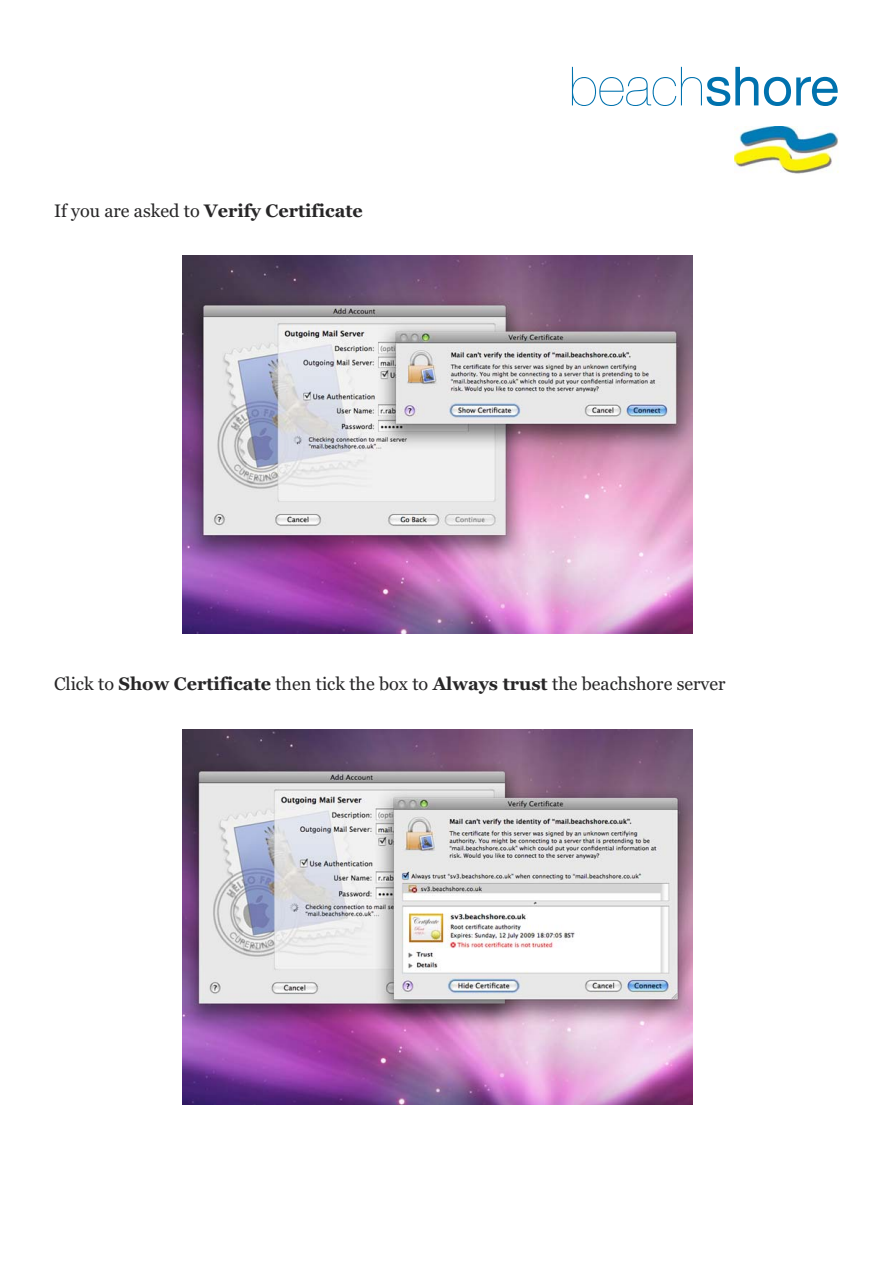
<style>
.page{position:relative;width:893px;height:1263px;background:#fff}
.page>*{position:absolute;margin:0;border:0;box-sizing:border-box;transform-origin:0 0}
.t1{font:200 54px "Helvetica Neue";color:#0072ae}
.t2{font:18px "Georgia";color:#272627}
.t3{font:700 18px "Georgia";color:#272627}
.s1{font-weight:400}
.s2{font-weight:700}
</style>
<div class="page">
<img style="left:183px;top:256px;width:510px;height:377px">
<img style="left:734px;top:126px;width:105px;height:48px">
<img style="left:183px;top:729px;width:510px;height:376px">
<p class="t3" style="left:54px;top:200px;width:310px"><span class="s1">If you are asked to</span> Verify Certificate</p>
<p class="t1" style="left:569px;top:67px;width:271px">beach<span class="s1">shore</span></p>
<p class="t2" style="left:54px;top:674px;width:673px">Click to <span class="s2">Show Certificate</span> then tick the box to <span class="s2">Always trust</span> the beachshore server</p>
</div>
